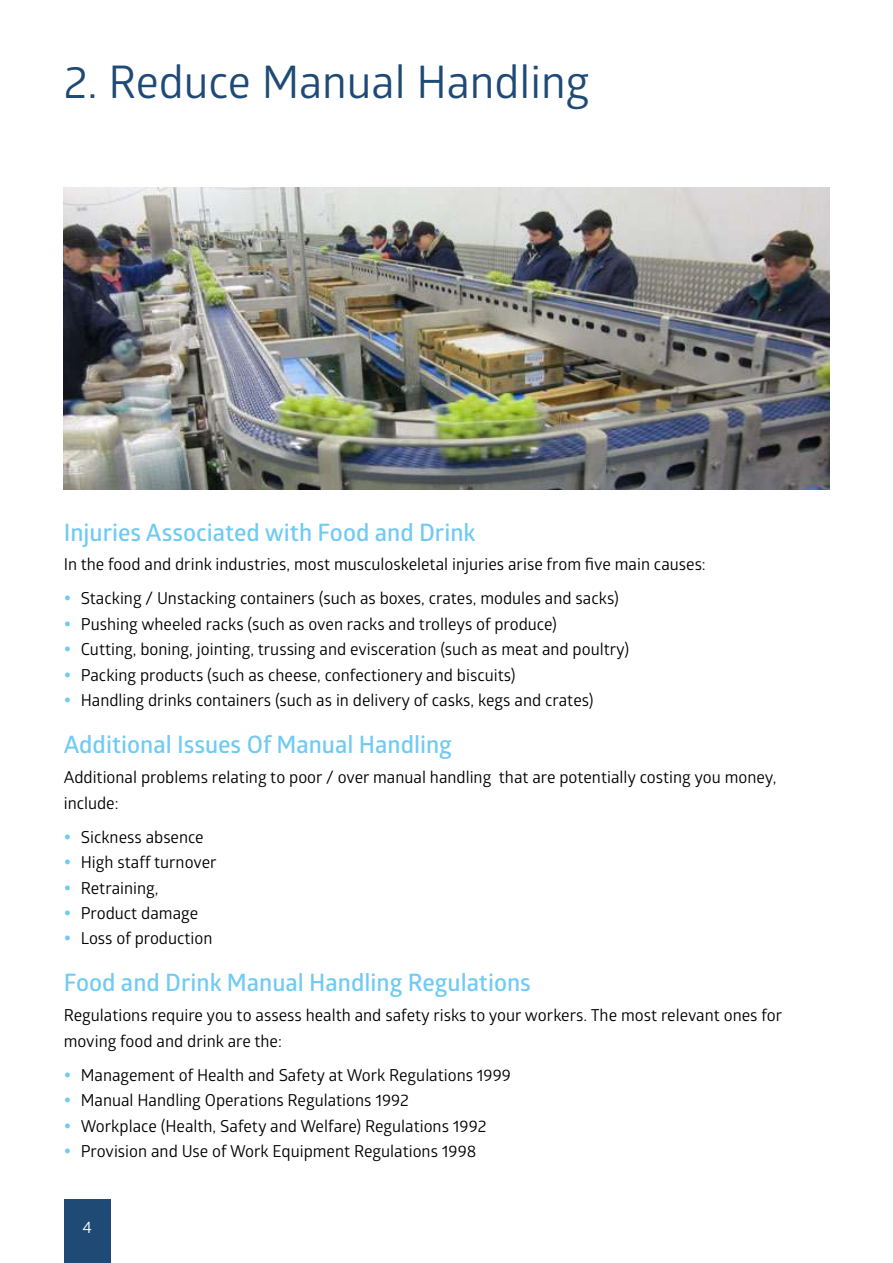
<style>
.page{position:relative;width:893px;height:1263px;background:#fff}
.page>*{position:absolute;margin:0;border:0;box-sizing:border-box;transform-origin:0 0}
.t1{font:45px "Glober";color:#1e4a75}
.t2{font:600 24px "Glober";color:#70caf3}
.t3{font:16.5px/25.5px "Glober";color:#000}
.t4{font:16.5px "Glober";color:#fff}
</style>
<div class="page">
<img style="left:64px;top:188px;width:765px;height:302px">
<div style="left:64px;top:1199px;width:47px;height:64px;background:#1e4a75"></div>
<h1 class="t1" style="left:64px;top:61px;width:527px">2. Reduce Manual Handling</h1>
<h2 class="t2" style="left:64px;top:523px;width:413px">Injuries Associated with Food and Drink</h2>
<p class="t3" style="left:81px;top:549px;width:626px;line-height:34px;text-indent:-17px">In the food and drink industries, most musculoskeletal injuries arise from five main causes:<br>Stacking / Unstacking containers (such as boxes, crates, modules and sacks)</p>
<p class="t3" style="left:81px;top:613px;width:550px">Pushing wheeled racks (such as oven racks and trolleys of produce)<br>Cutting, boning, jointing, trussing and evisceration (such as meat and poultry)<br>Packing products (such as cheese, confectionery and biscuits)<br>Handling drinks containers (such as in delivery of casks, kegs and crates)</p>
<h2 class="t2" style="left:64px;top:735px;width:390px">Additional Issues Of Manual Handling</h2>
<p class="t3" style="left:64px;top:766px;width:714px">Additional problems relating to poor / over manual handling that are potentially costing you money, include:</p>
<p class="t3" style="left:81px;top:825px;width:137px">Sickness absence<br>High staff turnover<br>Retraining,<br>Product damage<br>Loss of production</p>
<h2 class="t2" style="left:64px;top:973px;width:469px">Food and Drink Manual Handling Regulations</h2>
<p class="t3" style="left:64px;top:1004px;width:720px">Regulations require you to assess health and safety risks to your workers. The most relevant ones for moving food and drink are the:</p>
<p class="t3" style="left:81px;top:1063px;width:432px">Management of Health and Safety at Work Regulations 1999<br>Manual Handling Operations Regulations 1992<br>Workplace (Health, Safety and Welfare) Regulations 1992<br>Provision and Use of Work Equipment Regulations 1998</p>
<p class="t4" style="left:82px;top:1219px;width:11px">4</p>
</div>
